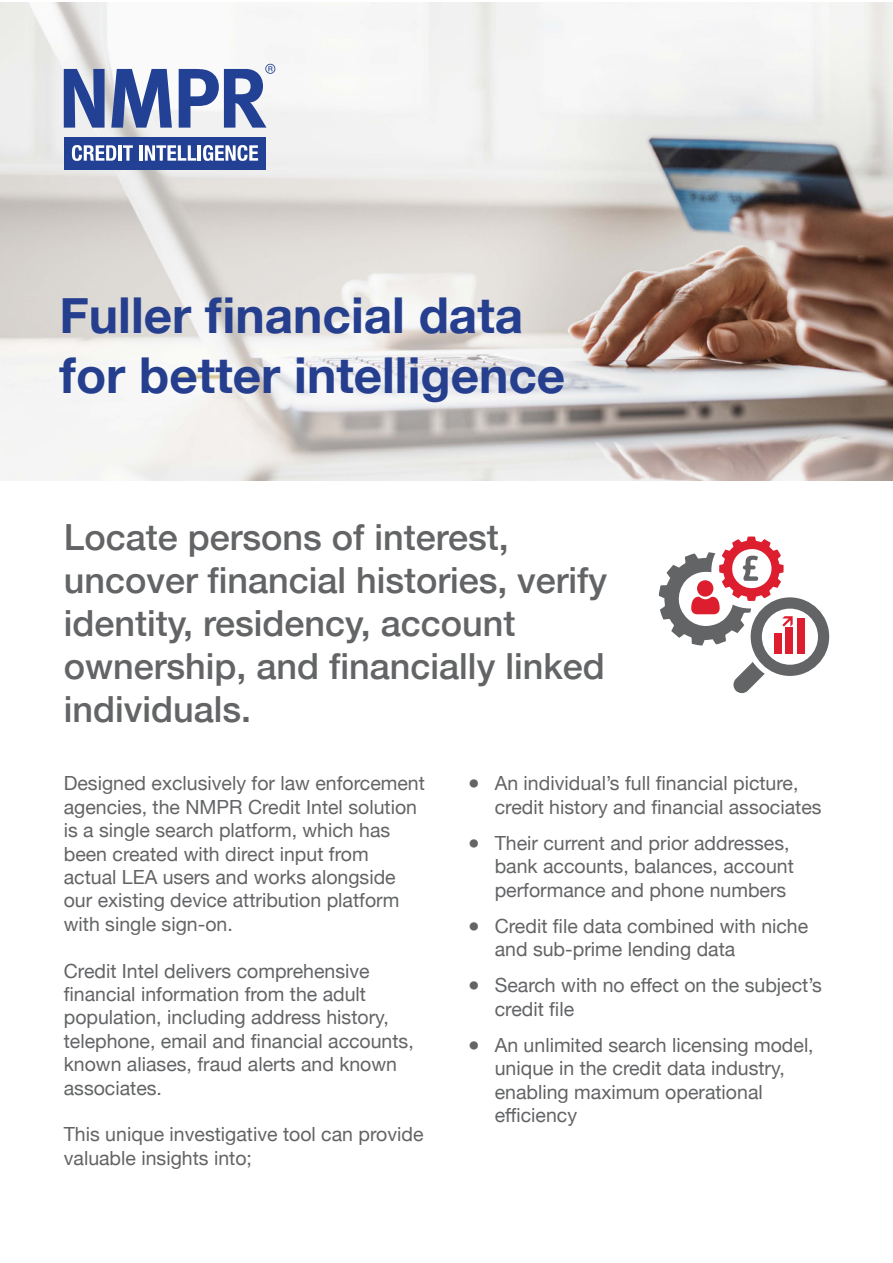
<style>
.page{position:relative;width:893px;height:1263px;background:#fff}
.page>*{position:absolute;margin:0;border:0;box-sizing:border-box;transform-origin:0 0}
.t1{font:700 49.5px "Helvetica Neue";color:#253f8e}
.Sub_heading{font:500 36px/43.2px "Helvetica Neue";color:#636466}
.Body{font:19.5px/23.4px "Helvetica Neue";color:#636466}
</style>
<div class="page">
<img style="left:0;top:2px;width:893px;height:478px">
<svg style="left:659px;top:536px;width:170px;height:157px"></svg>
<div style="left:64px;top:137px;width:202px;height:32px;background:#224194"></div>
<svg style="left:64px;top:64px;width:211px;height:64px"></svg>
<svg style="left:72px;top:145px;width:44px;height:16px"></svg>
<hr style="left:118px;top:145px;width:4px;height:16px;background:#fff">
<svg style="left:123px;top:145px;width:10px;height:16px"></svg>
<hr style="left:139px;top:145px;width:4px;height:16px;background:#fff">
<svg style="left:145px;top:145px;width:51px;height:16px"></svg>
<hr style="left:198px;top:145px;width:3px;height:16px;background:#fff">
<svg style="left:203px;top:145px;width:55px;height:16px"></svg>
<p class="t1" style="left:60px;top:285px;width:465px">Fuller financial data</p>
<p class="t1" style="left:60px;top:344px;width:507px">for better intelligence</p>
<p class="Sub_heading" style="left:64px;top:512px;width:545px">Locate persons of interest, uncover financial histories, verify identity, residency, account ownership, and financially linked individuals.</p>
<p class="Body" style="left:64px;top:773px;width:363px">Designed exclusively for law enforcement agencies, the NMPR Credit Intel solution is a single search platform, which has been created with direct input from actual LEA users and works alongside our existing device attribution platform with single sign-on.</p>
<p class="Body" style="left:64px;top:960px;width:352px">Credit Intel delivers comprehensive financial information from the adult population, including address history, telephone, email and financial accounts, known aliases, fraud alerts and known associates.</p>
<p class="Body" style="left:64px;top:1124px;width:361px">This unique investigative tool can provide valuable insights into;</p>
<p class="Body" style="left:495px;top:773px;width:328px;text-indent:-27px">● An individual’s full financial picture, credit history and financial associates</p>
<p class="Body" style="left:495px;top:832px;width:301px;text-indent:-27px">● Their current and prior addresses, bank accounts, balances, account performance and phone numbers</p>
<p class="Body" style="left:495px;top:915px;width:315px;text-indent:-27px">● Credit file data combined with niche and sub-prime lending data</p>
<p class="Body" style="left:495px;top:975px;width:329px;text-indent:-27px">● Search with no effect on the subject’s credit file</p>
<p class="Body" style="left:495px;top:1034px;width:320px;text-indent:-27px">● An unlimited search licensing model, unique in the credit data industry, enabling maximum operational efficiency</p>
</div>
